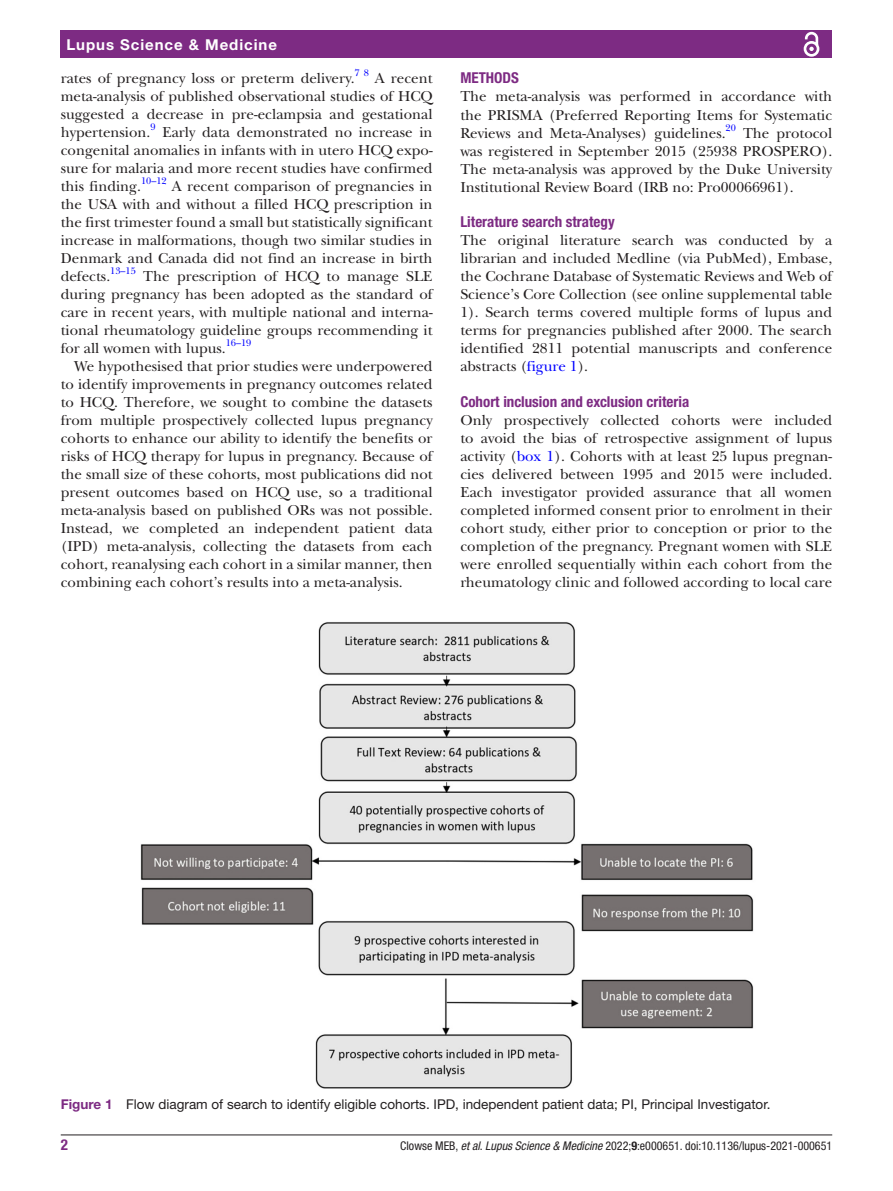
<style>
.page{position:relative;width:893px;height:1191px;background:#fff}
.page>*{position:absolute;margin:0;border:0;box-sizing:border-box;transform-origin:0 0}
.t1{font:15px/18px "New Baskerville";color:#231f20;text-align:justify}
.t2{font:700 condensed 15px "Helvetica Neue LT Std";color:#7d2b83}
.t3{font:700 15px "Helvetica Neue LT Std";letter-spacing:.065em;color:#fff}
.t4{font:13.5px "Helvetica Neue LT Std";color:#231f20}
.t5{font:condensed 12px "Helvetica Neue LT Std";color:#231f20}
.t6{font:9.9px "New Baskerville";color:#00f}
.s1{color:#00f}
.s2{font-weight:700;color:#7d2b83}
.s3{font-style:italic}
.s4{font-weight:700}
</style>
<div class="page">
<hr style="left:61px;top:1134px;width:771px;height:1px;background:#231f20">
<div style="left:61px;top:31px;width:771px;height:27px;background:#7d2b83"></div>
<svg style="left:803px;top:31px;width:17px;height:26px"></svg>
<img style="left:140px;top:622px;width:614px;height:467px">
<p class="t3" style="left:66px;top:35px;width:212px">Lupus Science &amp; Medicine</p>
<p class="t1" style="left:61px;top:69px;width:295px">rates of pregnancy loss or preterm delivery.</p>
<p class="t6" style="left:355px;top:67px;width:16px">7 8</p>
<p class="t1" style="left:61px;top:69px;width:373px;text-indent:314px">A recent meta-analysis of published observational studies of HCQ suggested a decrease in pre-eclampsia and gestational hypertension.</p>
<p class="t6" style="left:150px;top:121px;width:7px">9</p>
<p class="t1" style="left:61px;top:123px;width:373px;text-indent:102px">Early data demonstrated no increase in congenital anomalies in infants with in utero HCQ expo&shy;sure for malaria and more recent studies have confirmed this finding.</p>
<p class="t6" style="left:141px;top:175px;width:27px">10–12</p>
<p class="t1" style="left:61px;top:177px;width:373px;text-indent:111px">A recent comparison of pregnancies in the USA with and without a filled HCQ prescription in the first trimester found a small but statistically significant increase in malformations, though two similar studies in Denmark and Canada did not find an increase in birth defects.</p>
<p class="t6" style="left:110px;top:265px;width:27px">13–15</p>
<p class="t1" style="left:61px;top:267px;width:373px;text-indent:83px">The prescription of HCQ to manage SLE during pregnancy has been adopted as the standard of care in recent years, with multiple national and interna&shy;tional rheumatology guideline groups recommending it for all women with lupus.</p>
<p class="t6" style="left:226px;top:337px;width:27px">16–19</p>
<p class="t1" style="left:61px;top:357px;width:373px;text-indent:14px">We hypothesised that prior studies were underpowered to identify improvements in pregnancy outcomes related to HCQ. Therefore, we sought to combine the datasets from multiple prospectively collected lupus pregnancy cohorts to enhance our ability to identify the benefits or risks of HCQ therapy for lupus in pregnancy. Because of the small size of these cohorts, most publications did not present outcomes based on HCQ use, so a traditional meta-analysis based on published ORs was not possible.<br>Instead, we completed an independent patient data (IPD) meta-analysis, collecting the datasets from each cohort, reanalysing each cohort in a similar manner, then combining each cohort’s results into a meta-analysis.</p>
<p class="t2" style="left:460px;top:69px;width:60px">METHODS</p>
<p class="t1" style="left:460px;top:88px;width:373px">The meta-analysis was performed in accordance with the PRISMA (Preferred Reporting Items for Systematic Reviews and Meta-Analyses) guidelines.</p>
<p class="t6" style="left:726px;top:122px;width:12px">20</p>
<p class="t1" style="left:460px;top:124px;width:373px;text-indent:283px">The protocol was registered in September 2015 (25938 PROSPERO).<br>The meta-analysis was approved by the Duke University Institutional Review Board (IRB no: Pro00066961).</p>
<p class="t2" style="left:460px;top:213px;width:156px">Literature search strategy</p>
<p class="t1" style="left:460px;top:231px;width:373px">The original literature search was conducted by a librarian and included Medline (via PubMed), Embase, the Cochrane Database of Systematic Reviews and Web of Science’s Core Collection (see online supplemental table 1). Search terms covered multiple forms of lupus and terms for pregnancies published after 2000. The search identified 2811 potential manuscripts and conference abstracts (<span class="s1">figure 1</span>).</p>
<p class="t2" style="left:460px;top:393px;width:230px">Cohort inclusion and exclusion criteria</p>
<p class="t1" style="left:460px;top:411px;width:373px">Only prospectively collected cohorts were included to avoid the bias of retrospective assignment of lupus activity (<span class="s1">box 1</span>). Cohorts with at least 25 lupus pregnan&shy;cies delivered between 1995 and 2015 were included.<br>Each investigator provided assurance that all women completed informed consent prior to enrolment in their cohort study, either prior to conception or prior to the completion of the pregnancy. Pregnant women with SLE were enrolled sequentially within each cohort from the rheumatology clinic and followed according to local care</p>
<p class="t4" style="left:61px;top:1096px;width:711px"><span class="s2">Figure 1</span> Flow diagram of search to identify eligible cohorts. IPD, independent patient data; PI, Principal Investigator.</p>
<p class="t2" style="left:61px;top:1135px;width:9px">2</p>
<p class="t5" style="left:400px;top:1138px;width:433px">Clowse MEB, <span class="s3">et al</span>. <span class="s3">Lupus Science &amp; Medicine</span> 2022;<span class="s4">9</span>:e000651. doi:10.1136/lupus-2021-000651</p>
</div>
